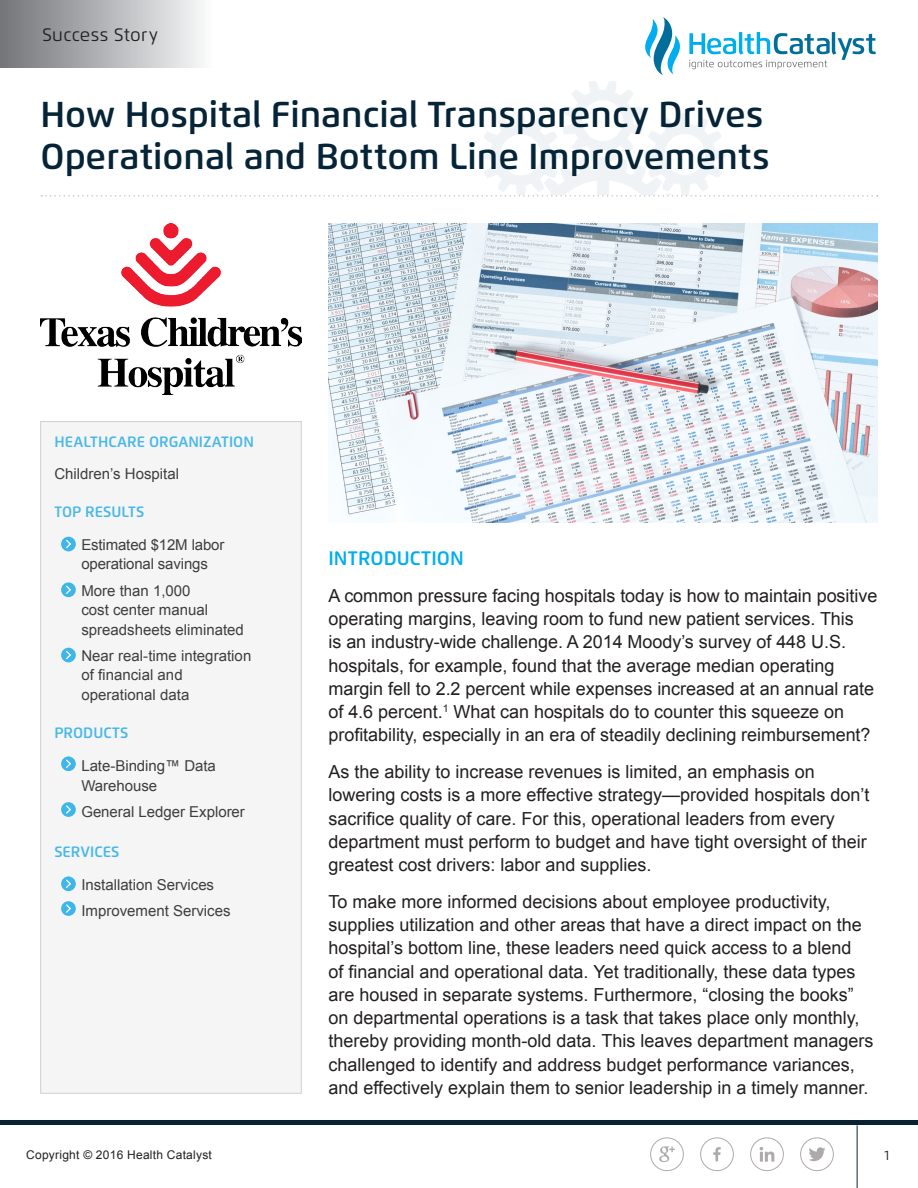
<style>
.page{position:relative;width:918px;height:1188px;background:#fff}
.page>*{position:absolute;margin:0;border:0;box-sizing:border-box;transform-origin:0 0}
.Main_title{font:600 36px/42px "Flexo";color:#062437}
.Section_Title{font:600 19.5px "Flexo";color:#00aeef}
.Body_Copy{font:18px/23.2px "Arial";color:#231f20}
.t1{font:18px "Flexo";letter-spacing:.02em;color:#231f20}
.Sidebar_bullets{font:15px/19.5px "Arial";color:#3e3e3f}
.Sidebar_header{font:600 15px "Flexo";color:#48b8e9}
.Sidebar_body_copy{font:15px "Arial";color:#3e3e3f}
.t2{font:13.5px "Flexo";color:#231f20}
.t3{font:12px "Arial";letter-spacing:.02em;color:#231f20}
</style>
<div class="page">
<svg style="left:659px;top:1146px;width:16px;height:16px"></svg>
<div style="left:650px;top:1137px;width:34px;height:34px;border:1px solid #aeaaa9;border-radius:50%"></div>
<hr style="left:857px;top:1125px;width:1px;height:63px;background:#062437">
<div style="left:0;top:1120px;width:918px;height:5px;background:#0a2334"></div>
<svg style="left:809px;top:1147px;width:17px;height:14px"></svg>
<div style="left:800px;top:1137px;width:34px;height:34px;border:1px solid #aeaaa9;border-radius:50%"></div>
<svg style="left:713px;top:1147px;width:8px;height:14px"></svg>
<div style="left:700px;top:1137px;width:34px;height:34px;border:1px solid #aeaaa9;border-radius:50%"></div>
<svg style="left:760px;top:1147px;width:14px;height:15px"></svg>
<div style="left:750px;top:1137px;width:34px;height:34px;border:1px solid #aeaaa9;border-radius:50%"></div>
<div style="left:41px;top:422px;width:260px;height:671px;background:#f4f5f4"></div>
<div style="left:61px;top:537px;width:15px;height:14px;background:#3eb6e9;border-radius:50%"></div>
<svg style="left:66px;top:539px;width:5px;height:10px"></svg>
<svg style="left:61px;top:582px;width:15px;height:15px"></svg>
<svg style="left:65px;top:584px;width:7px;height:11px"></svg>
<div style="left:61px;top:648px;width:15px;height:14px;background:#3eb6e9;border-radius:50%"></div>
<svg style="left:66px;top:650px;width:5px;height:10px"></svg>
<svg style="left:61px;top:756px;width:15px;height:15px"></svg>
<svg style="left:65px;top:758px;width:7px;height:11px"></svg>
<svg style="left:61px;top:802px;width:15px;height:15px"></svg>
<svg style="left:65px;top:804px;width:7px;height:11px"></svg>
<svg style="left:61px;top:876px;width:15px;height:15px"></svg>
<svg style="left:65px;top:878px;width:7px;height:11px"></svg>
<svg style="left:61px;top:901px;width:15px;height:15px"></svg>
<svg style="left:65px;top:903px;width:7px;height:11px"></svg>
<div style="left:40px;top:421px;width:262px;height:673px;border:1px solid #cfd0d2"></div>
<svg style="left:645px;top:17px;width:35px;height:58px"></svg>
<svg style="left:689px;top:32px;width:187px;height:37px"></svg>
<div style="left:0;top:0;width:214px;height:68px;background:linear-gradient(to right,#717377,#fafbfc)"></div>
<svg style="left:41px;top:195px;width:837px;height:1px"></svg>
<img style="left:41px;top:223px;width:261px;height:171px">
<img style="left:328px;top:223px;width:550px;height:300px">
<p class="t1" style="left:42px;top:24px;width:117px">Success Story</p>
<p class="Main_title" style="left:40px;top:94px;width:731px">How Hospital Financial Transparency Drives<br>Operational and Bottom Line Improvements</p>
<p class="Sidebar_header" style="left:54px;top:433px;width:201px">HEALTHCARE ORGANIZATION</p>
<p class="Sidebar_body_copy" style="left:54px;top:464px;width:126px">Children’s Hospital</p>
<p class="Sidebar_header" style="left:54px;top:502px;width:92px">TOP RESULTS</p>
<p class="Sidebar_bullets" style="left:81px;top:535px;width:145px">Estimated $12M labor operational savings</p>
<p class="Sidebar_bullets" style="left:81px;top:581px;width:164px">More than 1,000<br>cost center manual spreadsheets eliminated</p>
<p class="Sidebar_bullets" style="left:81px;top:646px;width:171px">Near real-time integration of financial and operational data</p>
<p class="Sidebar_header" style="left:54px;top:724px;width:76px">PRODUCTS</p>
<p class="Sidebar_bullets" style="left:81px;top:756px;width:136px">Late-Binding™ Data<br>Warehouse</p>
<p class="Sidebar_bullets" style="left:81px;top:802px;width:165px">General Ledger Explorer</p>
<p class="Sidebar_header" style="left:54px;top:842px;width:67px">SERVICES</p>
<p class="Sidebar_bullets" style="left:81px;top:875px;width:134px">Installation Services</p>
<p class="Sidebar_bullets" style="left:81px;top:901px;width:151px">Improvement Services</p>
<p class="Section_Title" style="left:328px;top:546px;width:137px">INTRODUCTION</p>
<p class="Body_Copy" style="left:328px;top:584px;width:550px">A common pressure facing hospitals today is how to maintain positive operating margins, leaving room to fund new patient services. This<br>is an industry-wide challenge. A 2014 Moody’s survey of 448 U.S. hospitals, for example, found that the average median operating margin fell to 2.2 percent while expenses increased at an annual rate of 4.6 percent.<sup>1</sup> What can hospitals do to counter this squeeze on profitability, especially in an era of steadily declining reimbursement?</p>
<p class="Body_Copy" style="left:328px;top:760px;width:542px">As the ability to increase revenues is limited, an emphasis on lowering costs is a more effective strategy—provided hospitals don’t sacrifice quality of care. For this, operational leaders from every department must perform to budget and have tight oversight of their greatest cost drivers: labor and supplies.</p>
<p class="Body_Copy" style="left:328px;top:890px;width:546px">To make more informed decisions about employee productivity, supplies utilization and other areas that have a direct impact on the hospital’s bottom line, these leaders need quick access to a blend<br>of financial and operational data. Yet traditionally, these data types are housed in separate systems. Furthermore, “closing the books” on departmental operations is a task that takes place only monthly, thereby providing month-old data. This leaves department managers challenged to identify and address budget performance variances, and effectively explain them to senior leadership in a timely manner.</p>
<p class="t3" style="left:26px;top:1147px;width:187px">Copyright © 2016 Health Catalyst</p>
<p class="t2" style="left:884px;top:1147px;width:6px">1</p>
</div>
